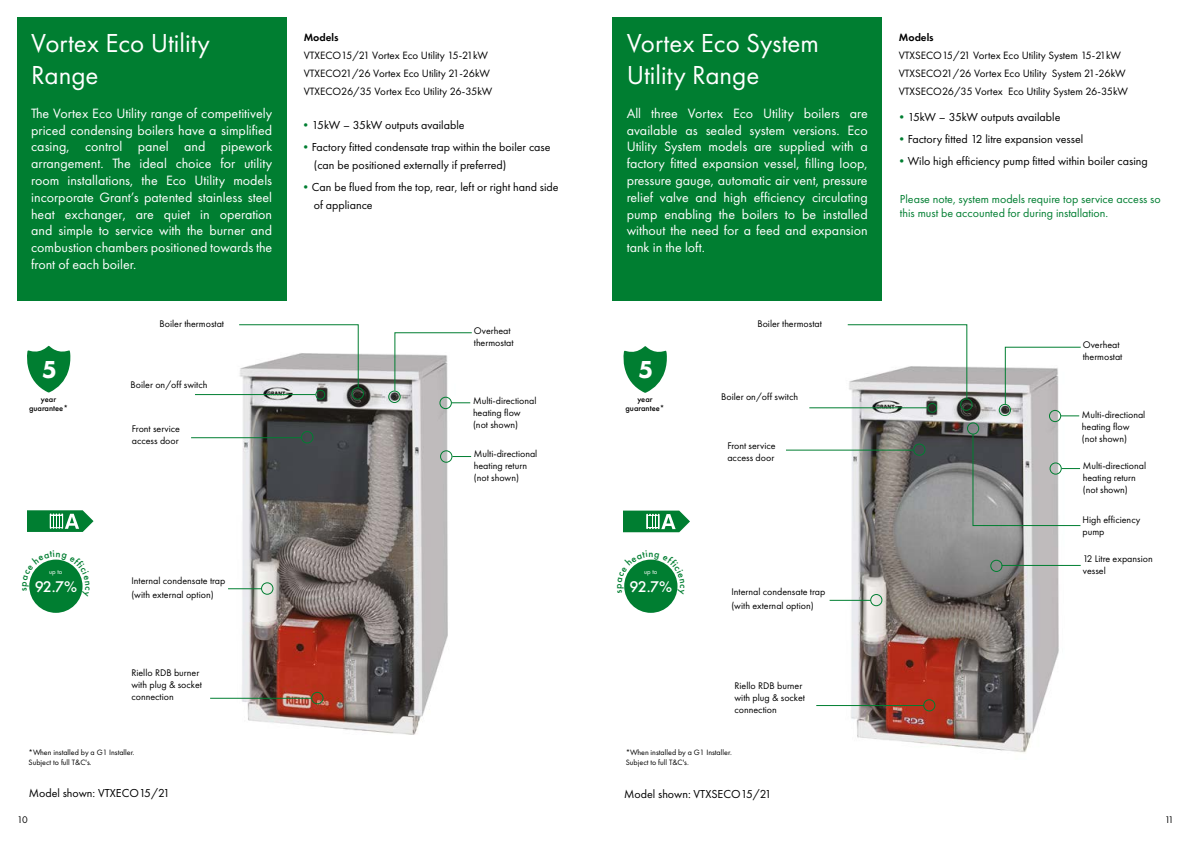
<style>
.page{position:relative;width:1191px;height:842px;background:#fff}
.page>*{position:absolute;margin:0;border:0;box-sizing:border-box;transform-origin:0 0}
.t1{font:27px/32.4px "Futura PT";color:#fff}
.t2{font:800 25.5px "Futura PT";color:#fff}
.t3{font:500 16.1px "Futura PT";color:#fff}
.t4{font:14px/16.8px "Futura PT";color:#fff;text-align:justify}
.t5{font:12px/18px "Futura PT";color:#000}
.t6{font:12px/14.4px "Futura PT";color:#007e31}
.t7{font:11px/18px "Futura PT";color:#000}
.t8{font:600 11px "Futura PT";color:#000}
.t9{font:10px/12px "Futura PT";color:#000}
.t10{font:500 8.4px/9px "Futura PT";color:#000;text-align:center}
.t11{font:8px/10px "Futura PT";color:#000}
.t12{font:6.8px "Futura PT";color:#fff}
.s1{color:#007e31}
</style>
<div class="page">
<div style="left:17px;top:17px;width:269px;height:283px;background:#007e31"></div>
<svg style="left:27px;top:510px;width:67px;height:22px"></svg>
<div style="left:612px;top:17px;width:270px;height:283px;background:#007e31"></div>
<img style="left:839px;top:359px;width:230px;height:394px">
<svg style="left:1004px;top:346px;width:77px;height:59px"></svg>
<div style="left:998px;top:404px;width:13px;height:12px;border:1px solid #007e31;border-radius:50%"></div>
<svg style="left:1061px;top:415px;width:18px;height:1px"></svg>
<div style="left:1049px;top:410px;width:12px;height:12px;border:1px solid #007e31;border-radius:50%"></div>
<hr style="left:829px;top:600px;width:41px;height:1px;background:#007e31">
<hr style="left:786px;top:450px;width:127px;height:1px;background:#007e31">
<div style="left:870px;top:594px;width:12px;height:12px;border:1px solid #007e31;border-radius:50%"></div>
<div style="left:913px;top:444px;width:12px;height:12px;border:1px solid #007e31;border-radius:50%"></div>
<hr style="left:809px;top:407px;width:118px;height:1px;background:#007e31">
<div style="left:927px;top:403px;width:10px;height:10px;border:1px solid #007e31;border-radius:50%"></div>
<hr style="left:816px;top:705px;width:108px;height:1px;background:#007e31">
<div style="left:923px;top:699px;width:12px;height:12px;border:1px solid #007e31;border-radius:50%"></div>
<svg style="left:972px;top:433px;width:109px;height:93px"></svg>
<div style="left:967px;top:422px;width:12px;height:12px;border:1px solid #007e31;border-radius:50%"></div>
<hr style="left:1001px;top:565px;width:79px;height:1px;background:#007e31">
<div style="left:990px;top:560px;width:12px;height:12px;border:1px solid #007e31;border-radius:50%"></div>
<svg style="left:27px;top:346px;width:44px;height:47px"></svg>
<svg style="left:623px;top:511px;width:67px;height:21px"></svg>
<svg style="left:623px;top:346px;width:44px;height:47px"></svg>
<img style="left:230px;top:354px;width:228px;height:381px">
<svg style="left:394px;top:332px;width:78px;height:59px"></svg>
<svg style="left:238px;top:324px;width:121px;height:64px"></svg>
<div style="left:352px;top:387px;width:12px;height:13px;border:1px solid #007e31;border-radius:50%"></div>
<div style="left:388px;top:391px;width:12px;height:12px;border:1px solid #007e31;border-radius:50%"></div>
<svg style="left:452px;top:402px;width:18px;height:1px"></svg>
<div style="left:439px;top:397px;width:13px;height:12px;border:1px solid #007e31;border-radius:50%"></div>
<div style="left:440px;top:450px;width:12px;height:13px;border:1px solid #007e31;border-radius:50%"></div>
<hr style="left:228px;top:588px;width:33px;height:1px;background:#007e31">
<hr style="left:191px;top:437px;width:110px;height:1px;background:#007e31">
<div style="left:261px;top:582px;width:12px;height:13px;border:1px solid #007e31;border-radius:50%"></div>
<div style="left:301px;top:431px;width:12px;height:12px;border:1px solid #007e31;border-radius:50%"></div>
<hr style="left:195px;top:394px;width:121px;height:1px;background:#007e31">
<div style="left:315px;top:390px;width:10px;height:10px;border:1px solid #007e31;border-radius:50%"></div>
<hr style="left:210px;top:698px;width:102px;height:1px;background:#007e31">
<div style="left:311px;top:692px;width:12px;height:12px;border:1px solid #007e31;border-radius:50%"></div>
<svg style="left:452px;top:456px;width:19px;height:1px"></svg>
<svg style="left:847px;top:324px;width:120px;height:75px"></svg>
<div style="left:960px;top:398px;width:12px;height:13px;border:1px solid #007e31;border-radius:50%"></div>
<div style="left:29px;top:560px;width:54px;height:53px;background:#007e31;border-radius:50%"></div>
<div style="left:624px;top:560px;width:53px;height:53px;background:#007e31;border-radius:50%"></div>
<svg style="left:29px;top:559px;width:54px;height:37px"></svg>
<svg style="left:624px;top:559px;width:54px;height:35px"></svg>
<h1 class="t1" style="left:31px;top:26px;width:180px">Vortex Eco Utility<br>Range</h1>
<p class="t4" style="left:31px;top:105px;width:242px">The Vortex Eco Utility range of competitively priced condensing boilers have a simplified casing, control panel and pipework arrangement. The ideal choice for utility room installations, the Eco Utility models incorporate Grant’s patented stainless steel heat exchanger, are quiet in operation and simple to service with the burner and combustion chambers positioned towards the front of each boiler.</p>
<p class="t8" style="left:304px;top:30px;width:36px">Models</p>
<p class="t7" style="left:304px;top:46px;width:190px">VTXECO15/21 Vortex Eco Utility 15-21kW<br>VTXECO21/26 Vortex Eco Utility 21-26kW<br>VTXECO26/35 Vortex Eco Utility 26-35kW</p>
<p class="t5" style="left:300px;top:116px;width:166px"><span class="s1">•</span>15kW – 35kW outputs available</p>
<p class="t5" style="left:314px;top:138px;width:238px;text-indent:-14px"><span class="s1">•</span>Factory fitted condensate trap within the boiler case (can be positioned externally if preferred)</p>
<p class="t5" style="left:314px;top:178px;width:246px;text-indent:-14px"><span class="s1">•</span>Can be flued from the top, rear, left or right hand side of appliance</p>
<h1 class="t1" style="left:626px;top:26px;width:194px">Vortex Eco System<br>Utility Range</h1>
<p class="t4" style="left:626px;top:105px;width:242px">All three Vortex Eco Utility boilers are available as sealed system versions. Eco Utility System models are supplied with a factory fitted expansion vessel, filling loop, pressure gauge, automatic air vent, pressure relief valve and high efficiency circulating pump enabling the boilers to be installed without the need for a feed and expansion tank in the loft.</p>
<p class="t8" style="left:899px;top:31px;width:36px">Models</p>
<p class="t7" style="left:899px;top:46px;width:231px">VTXSECO15/21 Vortex Eco Utility System 15-21kW<br>VTXSECO21/26 Vortex Eco Utility System 21-26kW<br>VTXSECO26/35 Vortex Eco Utility System 26-35kW</p>
<p class="t5" style="left:895px;top:108px;width:166px"><span class="s1">•</span>15kW – 35kW outputs available</p>
<p class="t5" style="left:895px;top:130px;width:189px"><span class="s1">•</span>Factory fitted 12 litre expansion vessel</p>
<p class="t5" style="left:895px;top:152px;width:254px"><span class="s1">•</span>Wilo high efficiency pump fitted within boiler casing</p>
<p class="t6" style="left:900px;top:191px;width:262px">Please note, system models require top service access so this must be accounted for during installation.</p>
<h2 class="t2" style="left:42px;top:353px;width:17px">5</h2>
<p class="t10" style="left:29px;top:395px;width:40px">year guarantee*</p>
<p class="t9" style="left:160px;top:317px;width:66px">Boiler thermostat</p>
<p class="t9" style="left:131px;top:379px;width:78px">Boiler on/off switch</p>
<p class="t9" style="left:132px;top:423px;width:50px">Front service access door</p>
<p class="t9" style="left:474px;top:324px;width:41px">Overheat thermostat</p>
<p class="t9" style="left:473px;top:395px;width:65px">Multi-directional heating flow (not shown)</p>
<p class="t9" style="left:474px;top:447px;width:65px">Multi-directional heating return (not shown)</p>
<h2 class="t2" style="left:638px;top:353px;width:17px">5</h2>
<p class="t10" style="left:625px;top:395px;width:40px">year guarantee*</p>
<p class="t9" style="left:757px;top:318px;width:66px">Boiler thermostat</p>
<p class="t9" style="left:721px;top:390px;width:78px">Boiler on/off switch</p>
<p class="t9" style="left:727px;top:439px;width:50px">Front service access door</p>
<p class="t9" style="left:1082px;top:339px;width:41px">Overheat thermostat</p>
<p class="t9" style="left:1082px;top:408px;width:65px">Multi-directional heating flow (not shown)</p>
<p class="t9" style="left:1082px;top:459px;width:65px">Multi-directional heating return (not shown)</p>
<p class="t9" style="left:1082px;top:514px;width:59px">High efficiency pump</p>
<p class="t12" style="left:49px;top:568px;width:15px">up to</p>
<p class="t3" style="left:35px;top:577px;width:44px">92.7%</p>
<p class="t9" style="left:131px;top:574px;width:95px;line-height:14px">Internal condensate trap (with external option)</p>
<p class="t12" style="left:644px;top:568px;width:15px">up to</p>
<p class="t3" style="left:629px;top:577px;width:44px">92.7%</p>
<p class="t9" style="left:731px;top:585px;width:95px;line-height:14px">Internal condensate trap (with external option)</p>
<p class="t9" style="left:1082px;top:553px;width:71px">12 Litre expansion vessel</p>
<p class="t9" style="left:131px;top:666px;width:72px">Riello RDB burner with plug &amp; socket connection</p>
<p class="t9" style="left:734px;top:680px;width:72px">Riello RDB burner with plug &amp; socket connection</p>
<p class="t11" style="left:29px;top:748px;width:108px">*When installed by a G1 Installer.<br>Subject to full T&amp;C's.</p>
<p class="t11" style="left:626px;top:748px;width:108px">*When installed by a G1 Installer.<br>Subject to full T&amp;C's.</p>
<p class="t5" style="left:29px;top:784px;width:143px">Model shown: VTXECO15/21</p>
<p class="t5" style="left:624px;top:784px;width:149px">Model shown: VTXSECO15/21</p>
<p class="t9" style="left:17px;top:814px;width:12px">10</p>
<p class="t9" style="left:1164px;top:814px;width:11px">11</p>
</div>
